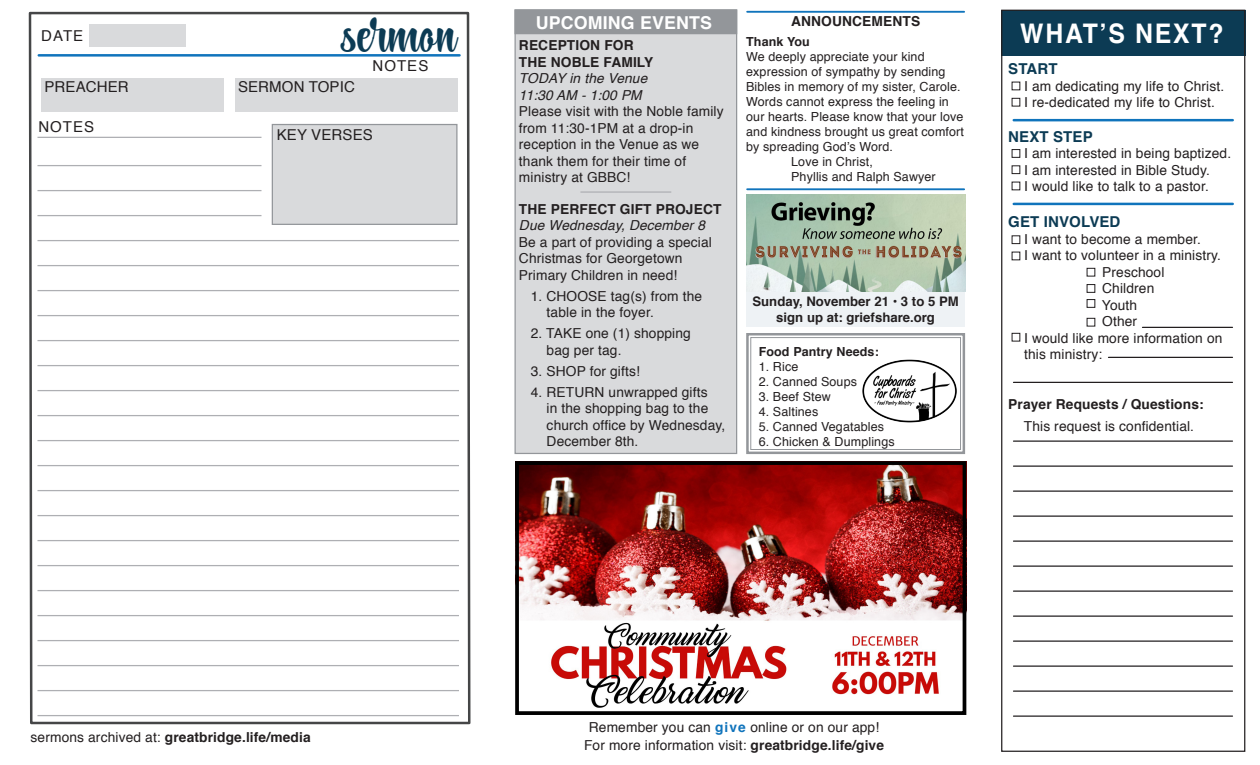
<style>
.page{position:relative;width:1260px;height:765px;background:#fff}
.page>*{position:absolute;margin:0;border:0;box-sizing:border-box;transform-origin:0 0}
.t1{font:47.62px "Lightning Script";color:#0c3b54}
.t2{font:700 27px "Helvetica";letter-spacing:.07em;color:#fff;scale:.92 1}
.t3{font:700 17.75px "Helvetica";letter-spacing:.01em;color:#fff}
.t4{font:15px "Helvetica";letter-spacing:.01em;color:#231f20}
.t5{font:700 15px "Helvetica";letter-spacing:.01em;color:#0c3b54}
.t6{font:13.75px/16.5px "Helvetica";letter-spacing:.01em;color:#231f20}
.t7{font:700 13.75px "Helvetica";letter-spacing:.01em;color:#231f20}
.t8{font:italic 13.75px "Helvetica";letter-spacing:.01em;color:#231f20}
.t9{font:700 13.12px "Helvetica";color:#231f20}
.t10{font:12.5px/15px "Helvetica";letter-spacing:.01em;color:#231f20}
.t11{font:700 12.5px "Helvetica";letter-spacing:.01em;color:#231f20}
.s1{font-weight:400}
.s2{font-weight:700;color:#1074bc}
.s3{font-weight:700}
</style>
<div class="page">
<div style="left:1001px;top:10px;width:244px;height:46px;background:#0c3b54"></div>
<div style="left:1001px;top:10px;width:244px;height:742px;border:1px solid #231f20"></div>
<hr style="left:1014px;top:119px;width:219px;height:2px;background:#1074bc">
<div style="left:1012px;top:98px;width:8px;height:8px;border:1px solid #231f20"></div>
<div style="left:1012px;top:149px;width:8px;height:9px;border:1px solid #231f20"></div>
<div style="left:1012px;top:166px;width:8px;height:8px;border:1px solid #231f20"></div>
<div style="left:1012px;top:236px;width:8px;height:8px;border:1px solid #231f20"></div>
<div style="left:1087px;top:268px;width:8px;height:8px;border:1px solid #231f20"></div>
<hr style="left:1014px;top:203px;width:219px;height:2px;background:#1074bc">
<div style="left:1012px;top:333px;width:8px;height:8px;border:1px solid #231f20"></div>
<hr style="left:1013px;top:440px;width:219px;height:2px;background:#231f20">
<hr style="left:1013px;top:465px;width:219px;height:2px;background:#231f20">
<hr style="left:1013px;top:490px;width:219px;height:2px;background:#231f20">
<hr style="left:1013px;top:515px;width:219px;height:2px;background:#231f20">
<hr style="left:1013px;top:540px;width:219px;height:2px;background:#231f20">
<hr style="left:1013px;top:565px;width:219px;height:2px;background:#231f20">
<hr style="left:1013px;top:590px;width:219px;height:2px;background:#231f20">
<hr style="left:1109px;top:357px;width:123px;height:1px;background:#231f20">
<hr style="left:1013px;top:382px;width:219px;height:1px;background:#231f20">
<hr style="left:1013px;top:616px;width:219px;height:1px;background:#231f20">
<hr style="left:1013px;top:641px;width:219px;height:1px;background:#231f20">
<hr style="left:1013px;top:666px;width:219px;height:1px;background:#231f20">
<hr style="left:1013px;top:691px;width:219px;height:1px;background:#231f20">
<hr style="left:1013px;top:716px;width:219px;height:1px;background:#231f20">
<div style="left:1087px;top:284px;width:8px;height:9px;border:1px solid #231f20"></div>
<div style="left:1087px;top:299px;width:8px;height:9px;border:1px solid #231f20"></div>
<div style="left:1087px;top:318px;width:8px;height:8px;border:1px solid #231f20"></div>
<hr style="left:1143px;top:327px;width:89px;height:1px;background:#231f20">
<svg style="left:28px;top:11px;width:443px;height:714px"></svg>
<hr style="left:39px;top:54px;width:421px;height:3px;background:#1074bc">
<div style="left:41px;top:78px;width:183px;height:34px;background:#d9dadc"></div>
<div style="left:235px;top:78px;width:223px;height:34px;background:#d9dadc"></div>
<div style="left:89px;top:24px;width:96px;height:23px;background:#d9dadc"></div>
<div style="left:272px;top:124px;width:186px;height:101px;background:#d9dadc;border:1px solid #93969a"></div>
<hr style="left:38px;top:165px;width:223px;height:1px;background:#aeafb3">
<hr style="left:38px;top:190px;width:223px;height:1px;background:#aeafb3">
<hr style="left:38px;top:215px;width:223px;height:1px;background:#aeafb3">
<hr style="left:38px;top:240px;width:421px;height:1px;background:#aeafb3">
<hr style="left:38px;top:265px;width:421px;height:1px;background:#aeafb3">
<hr style="left:38px;top:290px;width:421px;height:1px;background:#aeafb3">
<hr style="left:38px;top:315px;width:421px;height:1px;background:#aeafb3">
<hr style="left:38px;top:340px;width:421px;height:1px;background:#aeafb3">
<hr style="left:38px;top:365px;width:421px;height:1px;background:#aeafb3">
<hr style="left:38px;top:390px;width:421px;height:1px;background:#aeafb3">
<hr style="left:38px;top:415px;width:421px;height:1px;background:#aeafb3">
<hr style="left:38px;top:440px;width:421px;height:1px;background:#aeafb3">
<hr style="left:38px;top:137px;width:223px;height:1px;background:#aeafb3">
<hr style="left:38px;top:465px;width:421px;height:1px;background:#aeafb3">
<hr style="left:38px;top:490px;width:421px;height:1px;background:#aeafb3">
<hr style="left:38px;top:515px;width:421px;height:1px;background:#aeafb3">
<hr style="left:38px;top:540px;width:421px;height:1px;background:#aeafb3">
<hr style="left:38px;top:565px;width:421px;height:1px;background:#aeafb3">
<hr style="left:38px;top:590px;width:421px;height:1px;background:#aeafb3">
<hr style="left:38px;top:615px;width:421px;height:1px;background:#aeafb3">
<hr style="left:38px;top:640px;width:421px;height:1px;background:#aeafb3">
<hr style="left:38px;top:665px;width:421px;height:1px;background:#aeafb3">
<hr style="left:38px;top:690px;width:421px;height:1px;background:#aeafb3">
<hr style="left:38px;top:715px;width:421px;height:1px;background:#aeafb3">
<div style="left:515px;top:9px;width:222px;height:445px;background:#d9dadc;border:1px solid #93969a"></div>
<div style="left:515px;top:9px;width:222px;height:25px;background:#93969a"></div>
<hr style="left:747px;top:11px;width:217px;height:2px;background:#1074bc">
<svg style="left:746px;top:333px;width:220px;height:121px"></svg>
<div style="left:750px;top:337px;width:211px;height:113px;border:1px solid #93969a"></div>
<img style="left:858px;top:341px;width:102px;height:102px">
<hr style="left:747px;top:188px;width:217px;height:2px;background:#1074bc">
<img style="left:520px;top:466px;width:441px;height:242px">
<div style="left:515px;top:461px;width:451px;height:254px;border:4px solid #000"></div>
<hr style="left:580px;top:191px;width:91px;height:2px;background:#aeafb3">
<div style="left:746px;top:234px;width:219px;height:93px;background:#eef2f5"></div>
<img style="left:746px;top:194px;width:219px;height:97px">
<p class="t4" style="left:41px;top:24px;width:44px">DATE</p>
<p class="t1" style="left:344px;top:8px;width:115px">sermon</p>
<p class="t4" style="left:372px;top:54px;width:57px">NOTES</p>
<p class="t4" style="left:44px;top:76px;width:86px">PREACHER</p>
<p class="t4" style="left:238px;top:76px;width:118px">SERMON TOPIC</p>
<p class="t4" style="left:38px;top:116px;width:57px">NOTES</p>
<p class="t4" style="left:277px;top:123px;width:98px">KEY VERSES</p>
<p class="t3" style="left:536px;top:8px;width:178px">UPCOMING EVENTS</p>
<p class="t7" style="left:791px;top:10px;width:131px">ANNOUNCEMENTS</p>
<p class="t11" style="left:746px;top:31px;width:65px">Thank You</p>
<p class="t10" style="left:746px;top:49px;width:219px">We deeply appreciate your kind expression of sympathy by sending Bibles in memory of my sister, Carole.<br>Words cannot express the feeling in our hearts. Please know that your love and kindness brought us great comfort by spreading God’s Word.</p>
<p class="t10" style="left:791px;top:154px;width:83px">Love in Christ,</p>
<p class="t10" style="left:791px;top:169px;width:146px">Phyllis and Ralph Sawyer</p>
<p class="t7" style="left:519px;top:34px;width:116px">RECEPTION FOR</p>
<p class="t7" style="left:519px;top:51px;width:136px">THE NOBLE FAMILY</p>
<p class="t8" style="left:519px;top:68px;width:130px">TODAY in the Venue</p>
<p class="t8" style="left:519px;top:84px;width:124px">11:30 AM - 1:00 PM</p>
<p class="t6" style="left:519px;top:104px;width:206px">Please visit with the Noble family from 11:30-1PM at a drop-in reception in the Venue as we thank them for their time of ministry at GBBC!</p>
<p class="t7" style="left:519px;top:198px;width:204px">THE PERFECT GIFT PROJECT</p>
<p class="t8" style="left:519px;top:215px;width:188px">Due Wednesday, December 8</p>
<p class="t6" style="left:519px;top:234px;width:195px">Be a part of providing a special<br>Christmas for Georgetown<br>Primary Children in need!</p>
<p class="t6" style="left:547px;top:288px;width:157px;text-indent:-16px">1. CHOOSE tag(s) from the table in the foyer.</p>
<p class="t6" style="left:531px;top:326px;width:162px">2. TAKE one (1) shopping</p>
<p class="t6" style="left:547px;top:342px;width:76px">bag per tag.</p>
<p class="t6" style="left:531px;top:363px;width:111px">3. SHOP for gifts!</p>
<p class="t6" style="left:531px;top:384px;width:179px;text-align:right">4. RETURN unwrapped gifts in the shopping bag to the</p>
<p class="t6" style="left:547px;top:417px;width:180px">church office by Wednesday,</p>
<p class="t6" style="left:547px;top:434px;width:93px">December 8th.</p>
<p class="t9" style="left:752px;top:291px;width:208px">Sunday, November 21 <span class="s1">•</span> 3 to 5 PM</p>
<p class="t9" style="left:776px;top:306px;width:160px">sign up at: griefshare.org</p>
<p class="t11" style="left:759px;top:341px;width:122px">Food Pantry Needs:</p>
<p class="t10" style="left:759px;top:360px;width:41px">1. Rice</p>
<p class="t10" style="left:759px;top:375px;width:100px">2. Canned Soups</p>
<p class="t10" style="left:759px;top:390px;width:74px">3. Beef Stew</p>
<p class="t10" style="left:759px;top:405px;width:61px">4. Saltines</p>
<p class="t10" style="left:759px;top:420px;width:127px">5. Canned Vegatables</p>
<p class="t10" style="left:759px;top:435px;width:138px">6. Chicken &amp; Dumplings</p>
<p class="t2" style="left:1020px;top:11px;width:222px">WHAT’S NEXT?</p>
<p class="t5" style="left:1008px;top:57px;width:51px">START</p>
<p class="t6" style="left:1024px;top:78px;width:202px">I am dedicating my life to Christ.</p>
<p class="t6" style="left:1024px;top:95px;width:192px">I re-dedicated my life to Christ.</p>
<p class="t5" style="left:1008px;top:124px;width:86px">NEXT STEP</p>
<p class="t6" style="left:1024px;top:146px;width:209px">I am interested in being baptized.</p>
<p class="t6" style="left:1024px;top:162px;width:187px">I am interested in Bible Study.</p>
<p class="t6" style="left:1024px;top:179px;width:186px">I would like to talk to a pastor.</p>
<p class="t5" style="left:1008px;top:210px;width:114px">GET INVOLVED</p>
<p class="t6" style="left:1024px;top:231px;width:178px">I want to become a member.</p>
<p class="t6" style="left:1024px;top:248px;width:198px">I want to volunteer in a ministry.</p>
<p class="t6" style="left:1102px;top:264px;width:64px">Preschool</p>
<p class="t6" style="left:1102px;top:281px;width:54px">Children</p>
<p class="t6" style="left:1102px;top:297px;width:37px">Youth</p>
<p class="t6" style="left:1102px;top:314px;width:36px">Other</p>
<p class="t6" style="left:1024px;top:330px;width:200px">I would like more information on this ministry:</p>
<p class="t7" style="left:1008px;top:393px;width:197px">Prayer Requests / Questions:</p>
<p class="t6" style="left:1024px;top:419px;width:172px">This request is confidential.</p>
<p class="t7" style="left:31px;top:726px;width:282px"><span class="s1">sermons archived at:</span> greatbridge.life/media</p>
<p class="t6" style="left:589px;top:720px;width:292px">Remember you can <span class="s2">give</span> online or on our app!</p>
<p class="t6" style="left:584px;top:737px;width:302px">For more information visit: <span class="s3">greatbridge.life/give</span></p>
</div>
